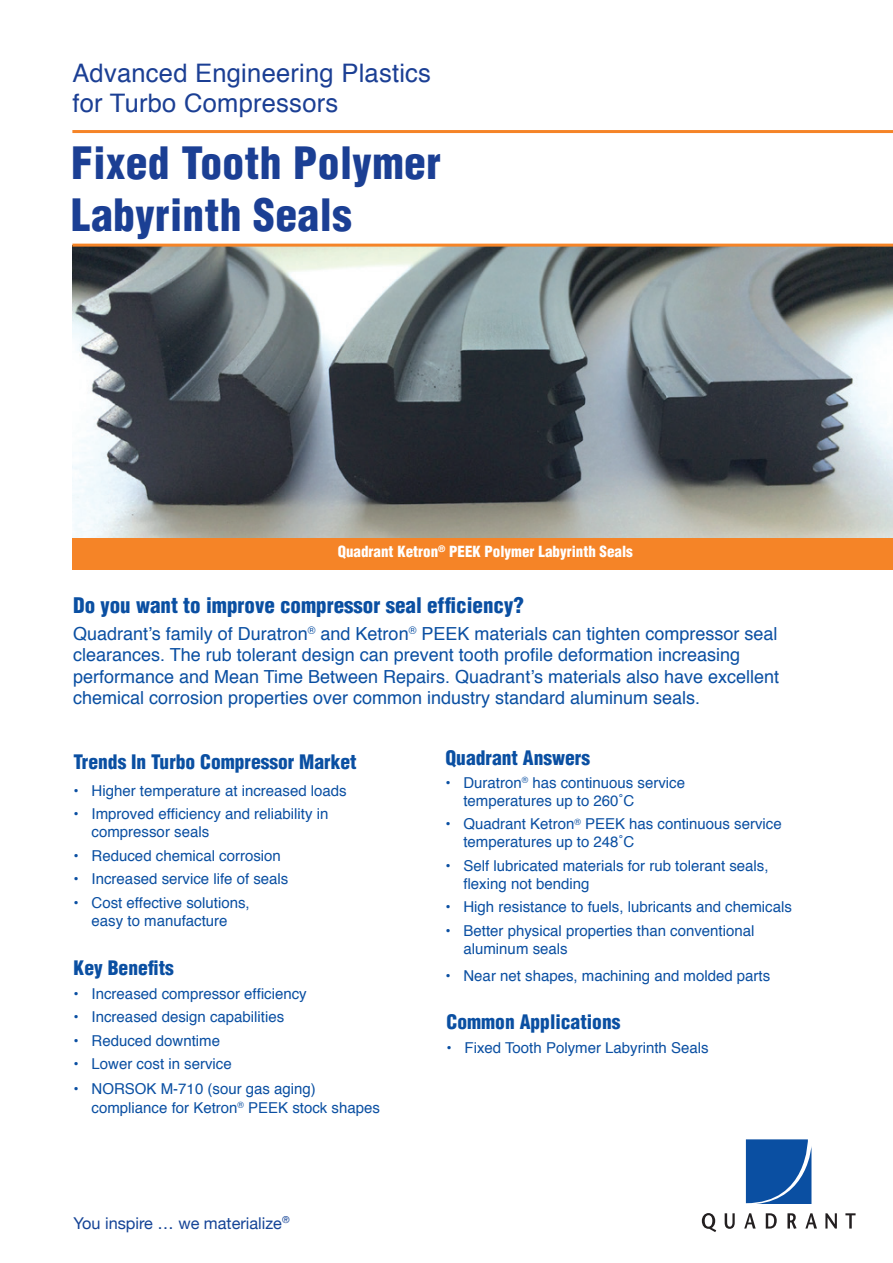
<style>
.page{position:relative;width:893px;height:1263px;background:#fff}
.page>*{position:absolute;margin:0;border:0;box-sizing:border-box;transform-origin:0 0}
.t1{font:900 condensed 43.5px/52.2px "Helvetica";letter-spacing:.01em;color:#1b3f94}
.t2{font:25.5px/30.6px "Helvetica";letter-spacing:.01em;color:#1b3f94}
.t3{font:900 condensed 21px "Helvetica";color:#0a4fa2}
.t4{font:900 condensed 19.5px "Helvetica";color:#0a4fa2}
.t5{font:18px/21.6px "Helvetica";color:#0a4fa2}
.t6{font:16.35px "Helvetica Neue";color:#144396}
.t7{font:15px/18px "Helvetica";color:#0a4fa2}
.t8{font:900 condensed 15px "Helvetica";color:#fff}
</style>
<div class="page">
<img style="left:73px;top:247px;width:820px;height:291px">
<svg style="left:746px;top:1139px;width:65px;height:65px;background:#1b5ba8"></svg>
<svg style="left:702px;top:1213px;width:14px;height:19px"></svg>
<svg style="left:725px;top:1213px;width:10px;height:16px"></svg>
<svg style="left:744px;top:1213px;width:12px;height:15px"></svg>
<svg style="left:766px;top:1213px;width:11px;height:15px"></svg>
<svg style="left:787px;top:1213px;width:10px;height:16px"></svg>
<svg style="left:805px;top:1213px;width:12px;height:15px"></svg>
<svg style="left:825px;top:1213px;width:12px;height:15px"></svg>
<svg style="left:845px;top:1213px;width:10px;height:15px"></svg>
<hr style="left:72px;top:130px;width:821px;height:3px;background:#f58427">
<div style="left:72px;top:538px;width:821px;height:32px;background:#f58427"></div>
<hr style="left:72px;top:244px;width:821px;height:3px;background:#f58427">
<h2 class="t2" style="left:72px;top:58px;width:360px">Advanced Engineering Plastics for Turbo Compressors</h2>
<h1 class="t1" style="left:71px;top:136px;width:371px">Fixed Tooth Polymer<br>Labyrinth Seals</h1>
<p class="t8" style="left:338px;top:542px;width:297px">Quadrant Ketron<sup>®</sup> PEEK Polymer Labyrinth Seals</p>
<h3 class="t3" style="left:73px;top:591px;width:452px">Do you want to improve compressor seal efficiency?</h3>
<p class="t5" style="left:73px;top:623px;width:708px">Quadrant’s family of Duratron<sup>®</sup> and Ketron<sup>®</sup> PEEK materials can tighten compressor seal clearances. The rub tolerant design can prevent tooth profile deformation increasing performance and Mean Time Between Repairs. Quadrant’s materials also have excellent chemical corrosion properties over common industry standard aluminum seals.</p>
<h3 class="t4" style="left:74px;top:749px;width:285px">Trends In Turbo Compressor Market</h3>
<p class="t7" style="left:74px;top:782px;width:275px">• Higher temperature at increased loads</p>
<p class="t7" style="left:92px;top:805px;width:238px;text-indent:-18px">• Improved efficiency and reliability in compressor seals</p>
<p class="t7" style="left:74px;top:847px;width:209px">• Reduced chemical corrosion</p>
<p class="t7" style="left:74px;top:870px;width:216px">• Increased service life of seals</p>
<p class="t7" style="left:74px;top:894px;width:178px;text-align:center">• Cost effective solutions, easy to manufacture</p>
<h3 class="t4" style="left:74px;top:956px;width:102px">Key Benefits</h3>
<p class="t7" style="left:74px;top:985px;width:235px">• Increased compressor efficiency</p>
<p class="t7" style="left:74px;top:1008px;width:212px">• Increased design capabilities</p>
<p class="t7" style="left:74px;top:1032px;width:148px">• Reduced downtime</p>
<p class="t7" style="left:74px;top:1055px;width:160px">• Lower cost in service</p>
<p class="t7" style="left:92px;top:1079px;width:290px;line-height:19.5px;text-indent:-18px">• NORSOK M-710 (sour gas aging) compliance for Ketron<sup>®</sup> PEEK stock shapes</p>
<p class="t6" style="left:73px;top:1209px;width:218px">You inspire … we materialize<sup>®</sup></p>
<h3 class="t4" style="left:445px;top:745px;width:146px">Quadrant Answers</h3>
<p class="t7" style="left:463px;top:774px;width:223px;text-indent:-18px">• Duratron<sup>®</sup> has continuous service temperatures up to 260˚C</p>
<p class="t7" style="left:463px;top:816px;width:320px;text-indent:-18px">• Quadrant Ketron<sup>®</sup> PEEK has continuous service temperatures up to 248˚C</p>
<p class="t7" style="left:463px;top:857px;width:307px;text-indent:-18px">• Self lubricated materials for rub tolerant seals, flexing not bending</p>
<p class="t7" style="left:445px;top:898px;width:348px">• High resistance to fuels, lubricants and chemicals</p>
<p class="t7" style="left:463px;top:922px;width:292px;text-indent:-18px">• Better physical properties than conventional aluminum seals</p>
<p class="t7" style="left:445px;top:967px;width:326px">• Near net shapes, machining and molded parts</p>
<h3 class="t4" style="left:447px;top:1010px;width:175px">Common Applications</h3>
<p class="t7" style="left:447px;top:1039px;width:263px">• Fixed Tooth Polymer Labyrinth Seals</p>
</div>
